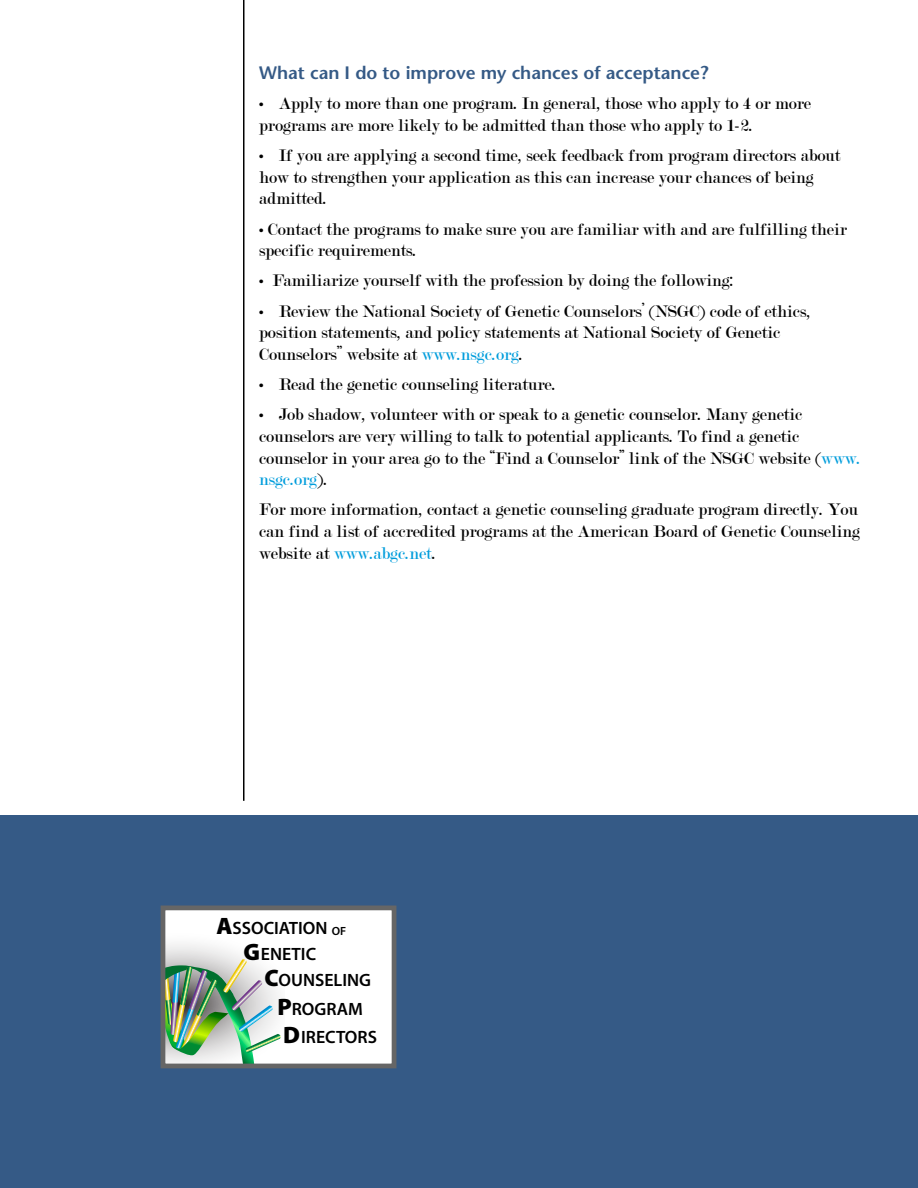
<style>
.page{position:relative;width:918px;height:1188px;background:#fff}
.page>*{position:absolute;margin:0;border:0;box-sizing:border-box;transform-origin:0 0}
.t1{font:18px/21.6px "Modern";color:#000}
.t2{font:600 18px "Stone Sans";color:#355a86}
.t3{font:600 17.85px "Myriad Pro";color:#000}
.s1{color:#009ddc}
.s2{font-weight:900;font-size:23.85px}
.s3{font-size:11.85px}
</style>
<div class="page">
<hr style="left:243px;top:0;width:1px;height:801px;background:#000">
<div style="left:0;top:816px;width:918px;height:372px;background:#355a86"></div>
<div style="left:163px;top:908px;width:231px;height:158px;background:#fff"></div>
<svg style="left:167px;top:944px;width:78px;height:15px"></svg>
<img style="left:167px;top:959px;width:114px;height:103px">
<div style="left:161px;top:906px;width:235px;height:162px;border:5px solid #666"></div>
<p class="t2" style="left:259px;top:62px;width:451px">What can I do to improve my chances of acceptance?</p>
<p class="t1" style="left:259px;top:93px;width:553px">• Apply to more than one program. In general, those who apply to 4 or more programs are more likely to be admitted than those who apply to 1-2.</p>
<p class="t1" style="left:259px;top:145px;width:583px">• If you are applying a second time, seek feedback from program directors about how to strengthen your application as this can increase your chances of being admitted.</p>
<p class="t1" style="left:259px;top:218px;width:589px">• Contact the programs to make sure you are familiar with and are fulfilling their specific requirements.</p>
<p class="t1" style="left:259px;top:270px;width:476px">• Familiarize yourself with the profession by doing the following:</p>
<p class="t1" style="left:259px;top:300px;width:553px">• Review the National Society of Genetic Counselors’ (NSGC) code of ethics, position statements, and policy statements at National Society of Genetic<br>Counselors’’ website at <span class="s1">www.nsgc.org</span>.</p>
<p class="t1" style="left:259px;top:374px;width:298px">• Read the genetic counseling literature.</p>
<p class="t1" style="left:259px;top:404px;width:603px">• Job shadow, volunteer with or speak to a genetic counselor. Many genetic counselors are very willing to talk to potential applicants. To find a genetic counselor in your area go to the “Find a Counselor” link of the NSGC website (<span class="s1">www. nsgc.org</span>).</p>
<p class="t1" style="left:259px;top:499px;width:602px;text-align:justify">For more information, contact a genetic counseling graduate program directly. You can find a list of accredited programs at the American Board of Genetic Counseling website at <span class="s1">www.abgc.net</span>.</p>
<p class="t3" style="left:217px;top:917px;width:131px"><span class="s2">A</span>SSOCIATION <span class="s3">OF</span></p>
<p class="t3" style="left:265px;top:969px;width:108px"><span class="s2">C</span>OUNSELING</p>
<p class="t3" style="left:243px;top:942px;width:74px"><span class="s2">G</span>ENETIC</p>
<p class="t3" style="left:277px;top:997px;width:87px"><span class="s2">P</span>ROGRAM</p>
<p class="t3" style="left:283px;top:1026px;width:95px"><span class="s2">D</span>IRECTORS</p>
</div>
